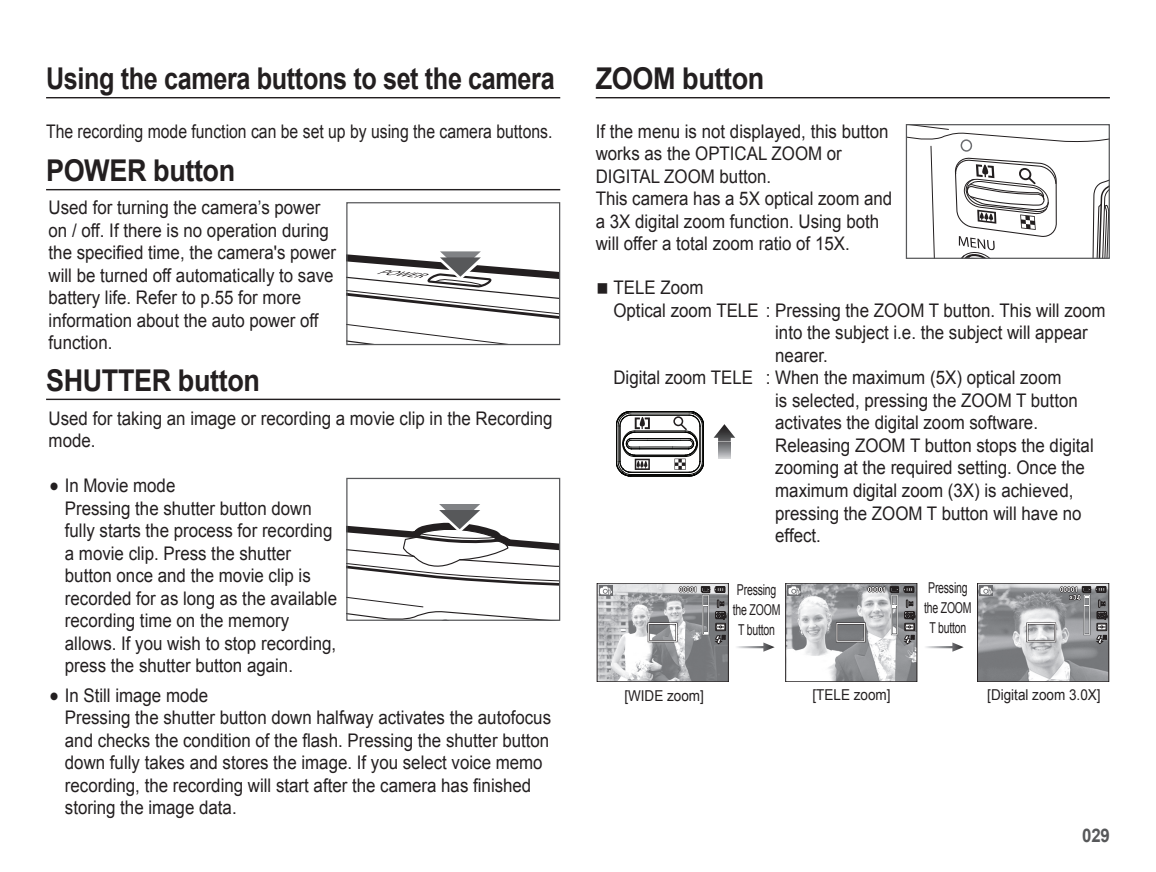
<style>
.page{position:relative;width:1156px;height:872px;background:#fff}
.page>*{position:absolute;margin:0;border:0;box-sizing:border-box;transform-origin:0 0}
.t1{font:700 30px "Arial";letter-spacing:-.015em;color:#231f20;scale:.84 1}
.t2{font:700 30px "Arial";letter-spacing:-.015em;color:#231f20;scale:.9 1}
.t3{font:18.75px/22.5px "Arial";color:#231f20;scale:.9 1}
.t4{font:18.75px "Arial";color:#231f20;scale:.84 1}
.t5{font:700 18.75px "Arial";color:#57585a;scale:.9 1}
.t6{font:15px/20px "Arial";letter-spacing:-.02em;color:#231f20;text-align:center;scale:.7 1}
.t7{font:15px "Arial";color:#231f20;scale:.9 1}
.s1{font-family:"si ss icons 02"}
</style>
<div class="page">
<div style="left:346px;top:478px;width:214px;height:143px;border:1px solid #57585a"></div>
<svg style="left:347px;top:501px;width:212px;height:119px"></svg>
<svg style="left:907px;top:126px;width:200px;height:131px"></svg>
<div style="left:905px;top:124px;width:204px;height:135px;border:1px solid #57585a"></div>
<div style="left:346px;top:202px;width:214px;height:143px;border:1px solid #57585a"></div>
<svg style="left:347px;top:246px;width:212px;height:98px"></svg>
<hr style="left:46px;top:97px;width:514px;height:1px;background:#231f20">
<hr style="left:595px;top:97px;width:514px;height:1px;background:#231f20">
<hr style="left:46px;top:189px;width:514px;height:1px;background:#231f20">
<hr style="left:46px;top:399px;width:514px;height:1px;background:#231f20">
<hr style="left:630px;top:476px;width:59px;height:1px;background:#040503">
<hr style="left:630px;top:475px;width:59px;height:1px;background:#040503">
<hr style="left:630px;top:474px;width:59px;height:1px;background:#040503">
<hr style="left:630px;top:472px;width:59px;height:1px;background:#040503">
<hr style="left:634px;top:456px;width:51px;height:1px;background:#040503">
<hr style="left:634px;top:455px;width:51px;height:1px;background:#040503">
<hr style="left:634px;top:432px;width:51px;height:1px;background:#040503">
<hr style="left:634px;top:430px;width:51px;height:1px;background:#040503">
<hr style="left:639px;top:446px;width:33px;height:1px;background:#040503">
<hr style="left:647px;top:440px;width:33px;height:1px;background:#040503">
<hr style="left:639px;top:448px;width:33px;height:1px;background:#040503">
<hr style="left:647px;top:438px;width:33px;height:1px;background:#040503">
<hr style="left:630px;top:415px;width:59px;height:1px;background:#040503">
<hr style="left:630px;top:414px;width:59px;height:1px;background:#040503">
<hr style="left:630px;top:412px;width:59px;height:1px;background:#040503">
<hr style="left:630px;top:411px;width:59px;height:1px;background:#040503">
<svg style="left:616px;top:411px;width:33px;height:66px"></svg>
<svg style="left:672px;top:411px;width:32px;height:65px"></svg>
<svg style="left:713px;top:424px;width:22px;height:34px"></svg>
<svg style="left:596px;top:583px;width:178px;height:99px"></svg>
<svg style="left:785px;top:583px;width:178px;height:99px"></svg>
<svg style="left:977px;top:583px;width:131px;height:99px;background:#9b9c9f"></svg>
<h1 class="t1" style="left:46px;top:59px;width:607px">Using the camera buttons to set the camera</h1>
<h1 class="t2" style="left:595px;top:59px;width:189px">ZOOM button</h1>
<p class="t4" style="left:46px;top:119px;width:604px">The recording mode function can be set up by using the camera buttons.</p>
<p class="t3" style="left:595px;top:120px;width:331px">If the menu is not displayed, this button works as the OPTICAL ZOOM or<br>DIGITAL ZOOM button.<br>This camera has a 5X optical zoom and a 3X digital zoom function. Using both will offer a total zoom ratio of 15X.</p>
<p class="t3" style="left:595px;top:277px;width:121px"><span class="s1">Ê</span> TELE Zoom</p>
<p class="t3" style="left:613px;top:299px;width:548px">Optical zoom TELE : Pressing the ZOOM T button. This will zoom</p>
<p class="t3" style="left:775px;top:322px;width:349px">into the subject i.e. the subject will appear</p>
<p class="t3" style="left:775px;top:344px;width:60px">nearer.</p>
<p class="t3" style="left:613px;top:367px;width:499px">Digital zoom TELE : When the maximum (5X) optical zoom</p>
<p class="t3" style="left:775px;top:389px;width:337px">is selected, pressing the ZOOM T button</p>
<p class="t3" style="left:775px;top:412px;width:293px">activates the digital zoom software.</p>
<p class="t3" style="left:775px;top:434px;width:355px">Releasing ZOOM T button stops the digital</p>
<p class="t3" style="left:775px;top:457px;width:345px">zooming at the required setting. Once the</p>
<p class="t3" style="left:775px;top:479px;width:333px">maximum digital zoom (3X) is achieved,</p>
<p class="t3" style="left:775px;top:502px;width:342px">pressing the ZOOM T button will have no</p>
<p class="t3" style="left:775px;top:524px;width:52px">effect.</p>
<h1 class="t2" style="left:46px;top:151px;width:212px">POWER button</h1>
<p class="t3" style="left:49px;top:197px;width:321px">Used for turning the camera’s power on / off. If there is no operation during the specified time, the camera's power will be turned off automatically to save battery life. Refer to p.55 for more information about the auto power off function.</p>
<h1 class="t2" style="left:46px;top:360px;width:239px">SHUTTER button</h1>
<p class="t3" style="left:49px;top:407px;width:561px">Used for taking an image or recording a movie clip in the Recording mode.</p>
<p class="t3" style="left:65px;top:474px;width:304px;text-indent:-16px"><span class="s1">å</span> In Movie mode<br>Pressing the shutter button down fully starts the process for recording a movie clip. Press the shutter button once and the movie clip is recorded for as long as the available recording time on the memory allows. If you wish to stop recording, press the shutter button again.</p>
<p class="t3" style="left:65px;top:684px;width:541px;text-indent:-16px"><span class="s1">å</span> In Still image mode<br>Pressing the shutter button down halfway activates the autofocus and checks the condition of the flash. Pressing the shutter button down fully takes and stores the image. If you select voice memo recording, the recording will start after the camera has finished storing the image data.</p>
<p class="t6" style="left:732px;top:580px;width:69px">Pressing the ZOOM<br>T button</p>
<p class="t6" style="left:923px;top:578px;width:69px">Pressing the ZOOM<br>T button</p>
<p class="t7" style="left:624px;top:686px;width:90px">[WIDE zoom]</p>
<p class="t7" style="left:812px;top:685px;width:88px">[TELE zoom]</p>
<p class="t7" style="left:987px;top:685px;width:127px">[Digital zoom 3.0X]</p>
<p class="t5" style="left:1081px;top:823px;width:32px">029</p>
</div>
